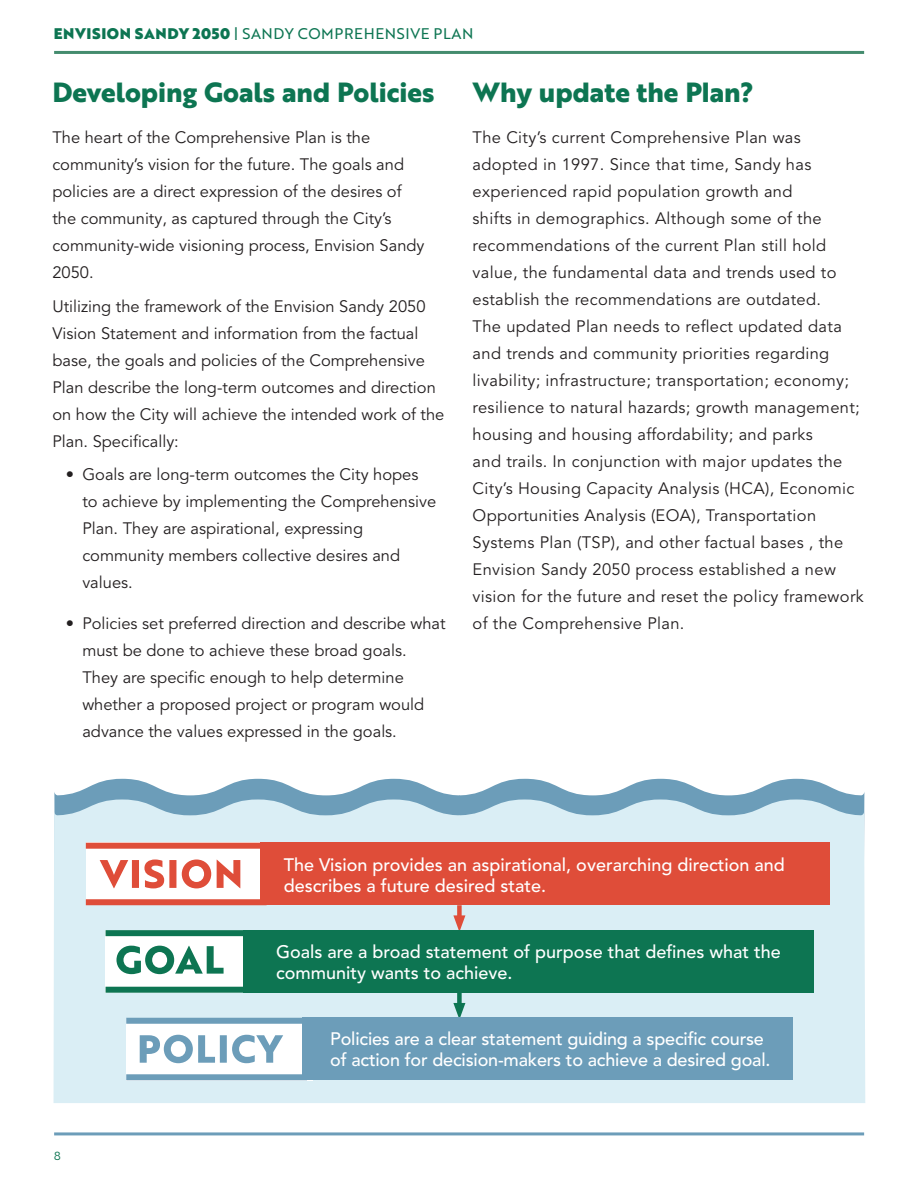
<style>
.page{position:relative;width:918px;height:1188px;background:#fff}
.page>*{position:absolute;margin:0;border:0;box-sizing:border-box;transform-origin:0 0}
.t1{font:700 27px "Brother 1816 Extra";color:#0d7552}
.t2{font:500 18px/21px "Avenir LT Pro";color:#fff}
.Body{font:16.5px/27px "Avenir LT Pro";color:#231f20}
.Body-2{font:16.5px/27px "Avenir LT Pro";letter-spacing:.02em;color:#231f20}
.t3{font:15px "Brother 1816 Regular";letter-spacing:.04em;color:#0d7552}
.t4{font:12px "Syabil";color:#0d7552}
.s1{font-family:"Brother 1816 Black"}
</style>
<div class="page">
<hr style="left:54px;top:51px;width:810px;height:3px;background:#448c6e">
<hr style="left:54px;top:1132px;width:810px;height:3px;background:#6c9db9">
<svg style="left:54px;top:779px;width:810px;height:20px;fill:#6c9db9"></svg>
<svg style="left:54px;top:799px;width:811px;height:304px;background:#d3e7ef"></svg>
<div style="left:457px;top:905px;width:5px;height:16px;background:#df4d39"></div>
<svg style="left:453px;top:915px;width:12px;height:15px"></svg>
<div style="left:457px;top:993px;width:5px;height:16px;background:#0d7552"></div>
<svg style="left:453px;top:1003px;width:12px;height:15px"></svg>
<div style="left:86px;top:843px;width:192px;height:62px;background:#fff"></div>
<div style="left:260px;top:843px;width:569px;height:62px;background:#df4d39"></div>
<svg style="left:100px;top:860px;width:140px;height:28px"></svg>
<div style="left:86px;top:843px;width:181px;height:6px;background:#df4d39"></div>
<div style="left:86px;top:899px;width:181px;height:6px;background:#df4d39"></div>
<div style="left:106px;top:930px;width:160px;height:63px;background:#fff"></div>
<div style="left:243px;top:930px;width:570px;height:63px;background:#0d7552"></div>
<svg style="left:116px;top:946px;width:108px;height:28px"></svg>
<div style="left:106px;top:930px;width:175px;height:6px;background:#0d7552"></div>
<div style="left:106px;top:987px;width:175px;height:6px;background:#0d7552"></div>
<div style="left:126px;top:1018px;width:186px;height:62px;background:#fff"></div>
<div style="left:302px;top:1018px;width:491px;height:62px;background:#6c9db9"></div>
<svg style="left:140px;top:1035px;width:143px;height:28px"></svg>
<div style="left:126px;top:1018px;width:181px;height:6px;background:#6c9db9"></div>
<div style="left:126px;top:1074px;width:181px;height:6px;background:#6c9db9"></div>
<p class="t3" style="left:54px;top:23px;width:421px"><span class="s1">ENVISION SANDY 2050</span> | SANDY COMPREHENSIVE PLAN</p>
<p class="t1" style="left:52px;top:72px;width:384px">Developing Goals and Policies</p>
<p class="Body" style="left:52px;top:124px;width:374px">The heart of the Comprehensive Plan is the community’s vision for the future. The goals and policies are a direct expression of the desires of the community, as captured through the City’s community-wide visioning process, Envision Sandy 2050.</p>
<p class="Body" style="left:52px;top:293px;width:394px">Utilizing the framework of the Envision Sandy 2050<br>Vision Statement and information from the factual base, the goals and policies of the Comprehensive Plan describe the long-term outcomes and direction on how the City will achieve the intended work of the Plan. Specifically:</p>
<p class="Body" style="left:82px;top:462px;width:355px;text-indent:-16px">• Goals are long-term outcomes the City hopes to achieve by implementing the Comprehensive Plan. They are aspirational, expressing community members collective desires and values.</p>
<p class="Body" style="left:82px;top:610px;width:365px;text-indent:-16px">• Policies set preferred direction and describe what must be done to achieve these broad goals.<br>They are specific enough to help determine whether a proposed project or program would advance the values expressed in the goals.</p>
<p class="t1" style="left:473px;top:72px;width:283px">Why update the Plan?</p>
<p class="Body-2" style="left:473px;top:124px;width:393px">The City’s current Comprehensive Plan was adopted in 1997. Since that time, Sandy has experienced rapid population growth and<br>shifts in demographics. Although some of the recommendations of the current Plan still hold value, the fundamental data and trends used to establish the recommendations are outdated.<br>The updated Plan needs to reflect updated data and trends and community priorities regarding livability; infrastructure; transportation; economy; resilience to natural hazards; growth management; housing and housing affordability; and parks<br>and trails. In conjunction with major updates the City’s Housing Capacity Analysis (HCA), Economic Opportunities Analysis (EOA), Transportation Systems Plan (TSP), and other factual bases , the Envision Sandy 2050 process established a new vision for the future and reset the policy framework of the Comprehensive Plan.</p>
<p class="t2" style="left:284px;top:855px;width:502px">The Vision provides an aspirational, overarching direction and describes a future desired state.</p>
<p class="t2" style="left:276px;top:941px;width:506px">Goals are a broad statement of purpose that defines what the community wants to achieve.</p>
<p class="t4" style="left:54px;top:1149px;width:8px">8</p>
<p class="t2" style="left:330px;top:1029px;width:442px">Policies are a clear statement guiding a specific course of action for decision-makers to achieve a desired goal.</p>
</div>
